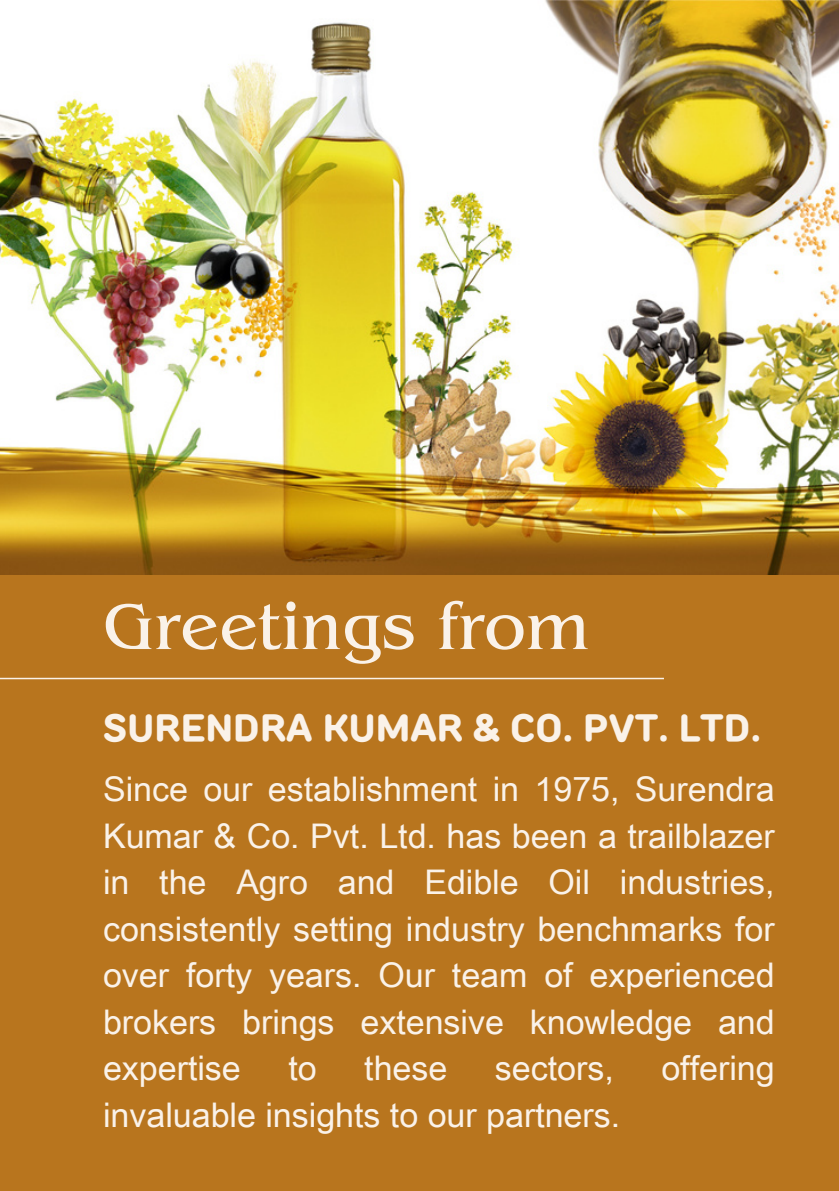
<style>
.page{position:relative;width:839px;height:1191px;background:#fff}
.page>*{position:absolute;margin:0;border:0;box-sizing:border-box;transform-origin:0 0}
.t1{font:67.6px "Benguiat Pro ITC";color:#faf2e9}
.t2{font:700 38px "TT Rounds Neue";color:#faf2e9}
.t3{font:34px/46.4px "Arial Unicode MS";color:#faf2e9;text-align:justify}
</style>
<div class="page">
<div style="left:0;top:0;width:838px;height:1191px;background:#b8751e"></div>
<img style="left:0;top:0;width:838px;height:574px">
<hr style="left:0;top:678px;width:664px;height:1px;background:#faf2e9">
<p class="t1" style="left:103px;top:603px;width:488px">Greetings from</p>
<h1 class="t2" style="left:103px;top:702px;width:659px">SURENDRA KUMAR &amp; CO. PVT. LTD.</h1>
<h2 class="t3" style="left:103px;top:765px;width:673px">Since our establishment in 1975, Surendra Kumar &amp; Co. Pvt. Ltd. has been a trailblazer in the Agro and Edible Oil industries, consistently setting industry benchmarks for over forty years. Our team of experienced brokers brings extensive knowledge and expertise</h2>
<h2 class="t3" style="left:288px;top:1044px;width:30px">to</h2>
<h2 class="t3" style="left:364px;top:1044px;width:85px">these</h2>
<h2 class="t3" style="left:495px;top:1044px;width:120px">sectors,</h2>
<h2 class="t3" style="left:661px;top:1044px;width:115px">offering</h2>
<h2 class="t3" style="left:103px;top:1090px;width:518px">invaluable insights to our partners.</h2>
</div>
